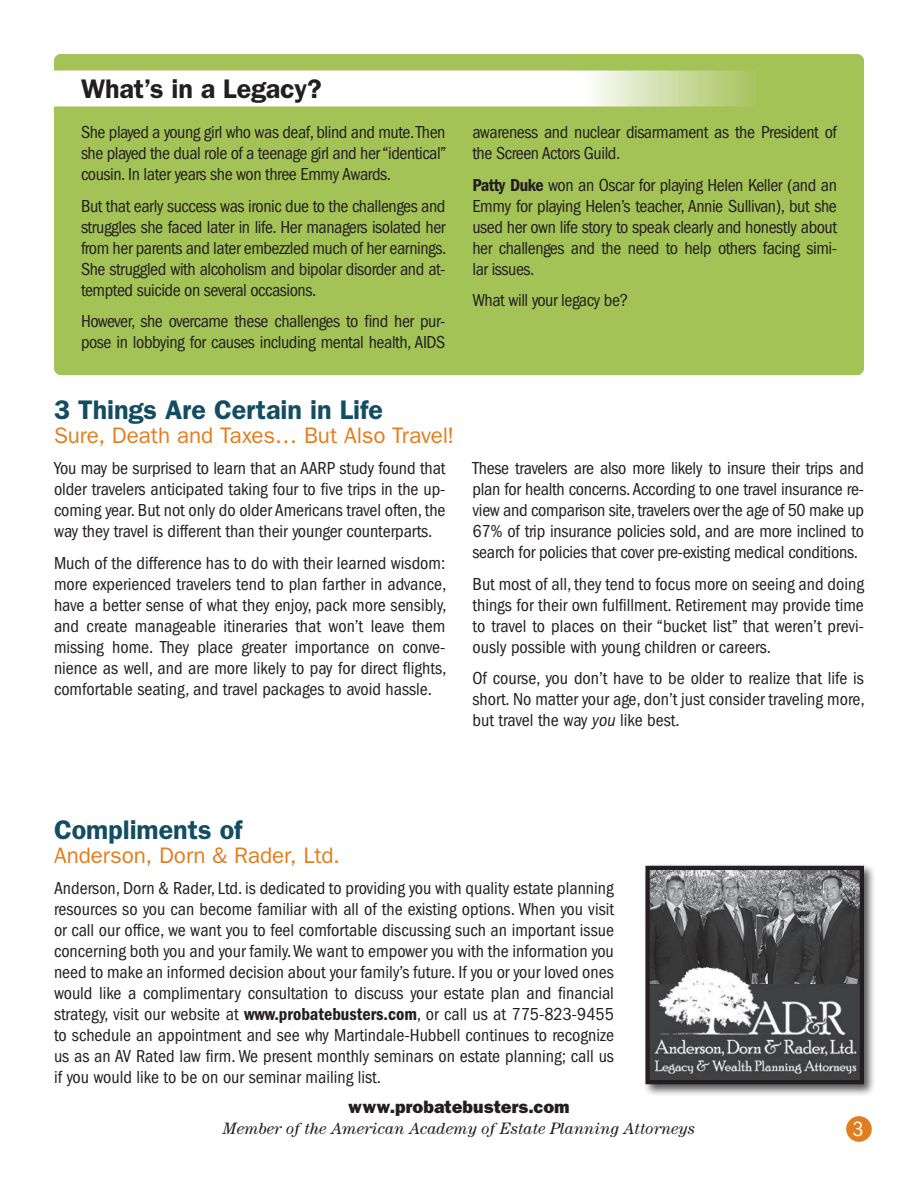
<style>
.page{position:relative;width:918px;height:1188px;background:#fff}
.page>*{position:absolute;margin:0;border:0;box-sizing:border-box;transform-origin:0 0}
.head_blue{font:600 27px "ITC Franklin Gothic Std";letter-spacing:-.005em;color:#124d61}
.t1{font:600 27px "ITC Franklin Gothic Std";letter-spacing:-.01em;color:#231f20}
.subhead_orange{font:22.5px "ITC Franklin Gothic Std";letter-spacing:-.005em;color:#e37c1c}
.t2{font:condensed 21.3px "ITC Franklin Gothic Std";color:#fff}
.text{font:condensed 18px/21px "ITC Franklin Gothic Std";letter-spacing:-.025em;color:#231f20;text-align:justify}
.web_address{font:18px "ITC Franklin Gothic Std Hvy";letter-spacing:.005em;color:#231f20}
.member_of{font:italic 16.5px "Century Std";color:#231f20}
.s1{font-family:"ITC Franklin Gothic Std Dm Cd";font-stretch:normal}
.s2{font-style:italic}
</style>
<div class="page">
<div style="left:54px;top:54px;width:810px;height:321px;background:#a4c357;border-radius:7px"></div>
<svg style="left:54px;top:70px;width:697px;height:36px;background:#f3f6e9"></svg>
<div style="left:846px;top:1116px;width:26px;height:26px;background:#e37c1c;border-radius:50%"></div>
<div style="left:642px;top:863px;width:234px;height:233px;background:#231f20;opacity:.75"></div>
<img style="left:650px;top:871px;width:209px;height:208px">
<div style="left:645px;top:866px;width:219px;height:218px;border:4px solid #231f20"></div>
<h1 class="t1" style="left:81px;top:72px;width:242px">What’s in a Legacy?</h1>
<p class="text" style="left:81px;top:122px;width:367px">She played a young girl who was deaf, blind and mute. Then she played the dual role of a teenage girl and her “identical” cousin. In later years she won three Emmy Awards.</p>
<p class="text" style="left:81px;top:195px;width:367px">But that early success was ironic due to the challenges and struggles she faced later in life. Her managers isolated her from her parents and later embezzled much of her earnings.<br>She struggled with alcoholism and bipolar disorder and at&shy;tempted suicide on several occasions.</p>
<p class="text" style="left:81px;top:311px;width:366px">However, she overcame these challenges to find her pur&shy;pose in lobbying for causes including mental health, AIDS</p>
<h1 class="head_blue" style="left:54px;top:393px;width:331px">3 Things Are Certain in Life</h1>
<p class="subhead_orange" style="left:54px;top:422px;width:402px">Sure, Death and Taxes… But Also Travel!</p>
<p class="text" style="left:54px;top:458px;width:393px">You may be surprised to learn that an AARP study found that older travelers anticipated taking four to five trips in the up&shy;coming year. But not only do older Americans travel often, the way they travel is different than their younger counterparts.</p>
<p class="text" style="left:54px;top:552px;width:394px">Much of the difference has to do with their learned wisdom: more experienced travelers tend to plan farther in advance, have a better sense of what they enjoy, pack more sensibly, and create manageable itineraries that won’t leave them missing home. They place greater importance on conve&shy;nience as well, and are more likely to pay for direct flights, comfortable seating, and travel packages to avoid hassle.</p>
<p class="text" style="left:472px;top:122px;width:366px">awareness and nuclear disarmament as the President of the Screen Actors Guild.</p>
<p class="text" style="left:472px;top:174px;width:366px"><span class="s1">Patty Duke</span> won an Oscar for playing Helen Keller (and an Emmy for playing Helen’s teacher, Annie Sullivan), but she used her own life story to speak clearly and honestly about her challenges and the need to help others facing simi&shy;lar issues.</p>
<p class="text" style="left:472px;top:290px;width:158px">What will your legacy be?</p>
<p class="text" style="left:472px;top:458px;width:393px">These travelers are also more likely to insure their trips and plan for health concerns. According to one travel insurance re&shy;view and comparison site, travelers over the age of 50 make up 67% of trip insurance policies sold, and are more inclined to search for policies that cover pre-existing medical conditions.</p>
<p class="text" style="left:472px;top:573px;width:393px">But most of all, they tend to focus more on seeing and doing things for their own fulfillment. Retirement may provide time to travel to places on their “bucket list” that weren’t previ&shy;ously possible with young children or careers.</p>
<p class="text" style="left:472px;top:668px;width:394px">Of course, you don’t have to be older to realize that life is short. No matter your age, don’t just consider traveling more, but travel the way <span class="s2">you</span> like best.</p>
<p class="head_blue" style="left:54px;top:813px;width:190px">Compliments of</p>
<p class="subhead_orange" style="left:54px;top:842px;width:287px">Anderson, Dorn &amp; Rader, Ltd.</p>
<p class="text" style="left:54px;top:878px;width:562px">Anderson, Dorn &amp; Rader, Ltd. is dedicated to providing you with quality estate planning resources so you can become familiar with all of the existing options. When you visit or call our office, we want you to feel comfortable discussing such an important issue concerning both you and your family. We want to empower you with the information you need to make an informed decision about your family’s future. If you or your loved ones would like a complimentary consultation to discuss your estate plan and financial strategy, visit our website at <span class="s1">www.probatebusters.com</span>, or call us at 775-823-9455 to schedule an appointment and see why Martindale-Hubbell continues to recognize us as an AV Rated law firm. We present monthly seminars on estate planning; call us if you would like to be on our seminar mailing list.</p>
<p class="web_address" style="left:348px;top:1096px;width:223px">www.probatebusters.com</p>
<p class="member_of" style="left:223px;top:1119px;width:474px">Member of the American Academy of Estate Planning Attorneys</p>
<p class="t2" style="left:853px;top:1117px;width:12px">3</p>
</div>
